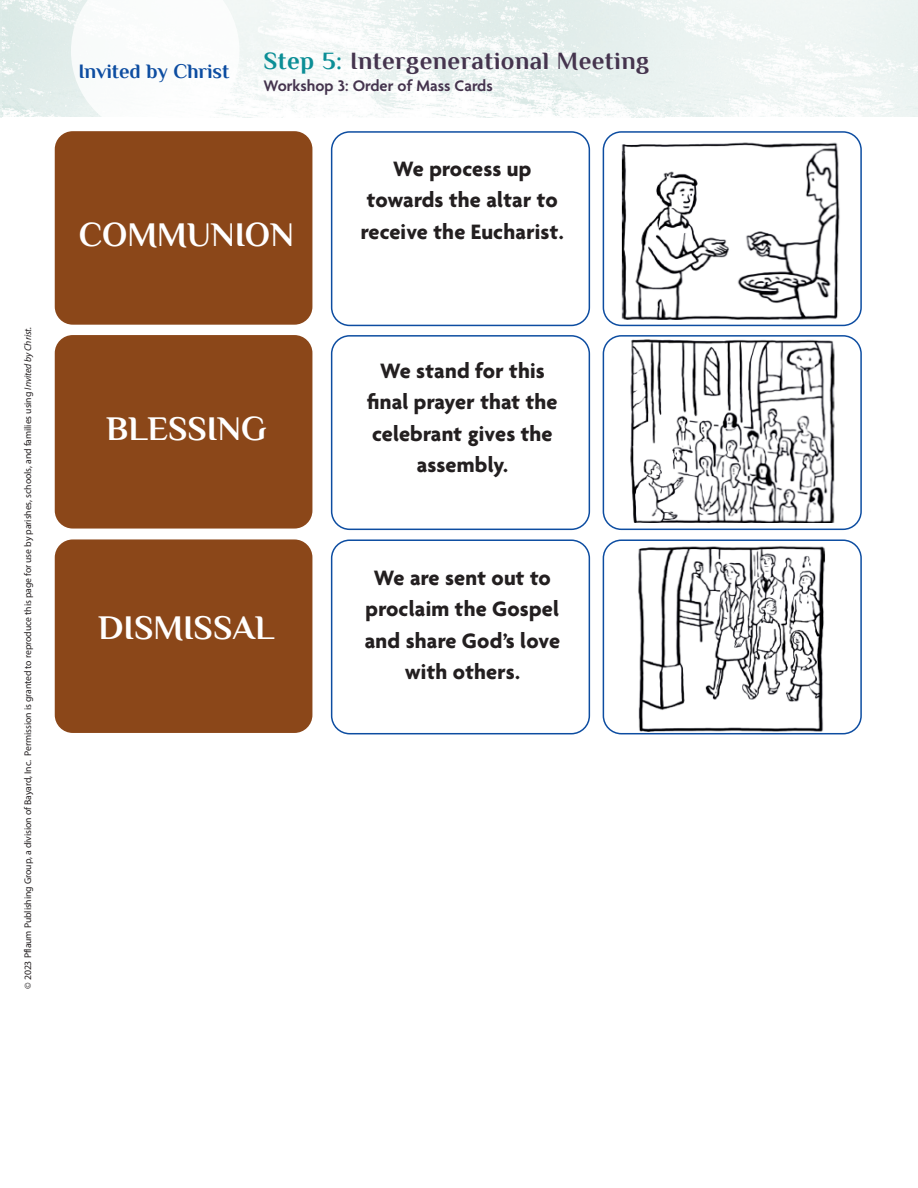
<style>
.page{position:relative;width:918px;height:1188px;background:#fff}
.page>*{position:absolute;margin:0;border:0;box-sizing:border-box;transform-origin:0 0}
.para{font:700 34.5px "Philosopher";color:#fff}
.Sub_A{font:700 24.9px "Philosopher";letter-spacing:.02em;color:#45344e}
.para-2{font:700 22.5px/31.5px "Agenda";letter-spacing:.01em;color:#231f20;text-align:center}
.Sub_A-2{font:700 20.55px "Philosopher";color:#0d4da1}
.Sub_A-3{font:600 16.5px "Agenda";color:#45344e}
.t1{font:9.75px "Myriad Pro";letter-spacing:-.01em;color:#231f20}
.s1{font-style:italic}
.s2{color:#0b8e96}
</style>
<div class="page">
<img style="left:1px;top:0;width:917px;height:118px">
<div style="left:665px;top:117px;width:253px;height:69px;background:#fff"></div>
<svg style="left:71px;top:0;width:168px;height:118px"></svg>
<div style="left:0;top:117px;width:158px;height:108px;background:#fff"></div>
<div style="left:55px;top:131px;width:257px;height:194px;background:#8b4719;border-radius:18px"></div>
<div style="left:331px;top:131px;width:259px;height:195px;border:2px solid #0d4da1;border-radius:18px"></div>
<div style="left:603px;top:131px;width:259px;height:195px;border:2px solid #0d4da1;border-radius:18px"></div>
<div style="left:55px;top:335px;width:257px;height:194px;background:#8b4719;border-radius:18px"></div>
<div style="left:331px;top:335px;width:259px;height:195px;border:2px solid #0d4da1;border-radius:18px"></div>
<div style="left:603px;top:335px;width:259px;height:195px;border:2px solid #0d4da1;border-radius:18px"></div>
<div style="left:55px;top:539px;width:257px;height:194px;background:#8b4719;border-radius:18px"></div>
<div style="left:331px;top:539px;width:259px;height:195px;border:2px solid #0d4da1;border-radius:18px"></div>
<div style="left:603px;top:539px;width:259px;height:195px;border:2px solid #0d4da1;border-radius:18px"></div>
<img style="left:630px;top:339px;width:205px;height:184px">
<img style="left:624px;top:546px;width:213px;height:186px">
<img style="left:621px;top:142px;width:219px;height:178px">
<p class="t1" style="left:22px;top:989px;width:664px;rotate:-90deg">© 2023 Pflaum Publishing Group, a division of Bayard, Inc. Permission is granted to reproduce this page for use by parishes, schools, and families using <span class="s1">Invited by Christ.</span></p>
<p class="Sub_A-2" style="left:78px;top:60px;width:153px">Invited by Christ</p>
<p class="Sub_A" style="left:263px;top:48px;width:387px"><span class="s2">Step 5:</span> Intergenerational Meeting</p>
<p class="Sub_A-3" style="left:263px;top:77px;width:231px">Workshop 3: Order of Mass Cards</p>
<p class="para" style="left:79px;top:216px;width:217px">COMMUNION</p>
<p class="para" style="left:106px;top:410px;width:162px">BLESSING</p>
<p class="para" style="left:98px;top:609px;width:178px">DISMISSAL</p>
<p class="para-2" style="left:361px;top:154px;width:205px">We process up towards the altar to receive the Eucharist.</p>
<p class="para-2" style="left:367px;top:356px;width:192px">We stand for this final prayer that the celebrant gives the assembly.</p>
<p class="para-2" style="left:365px;top:563px;width:197px">We are sent out to proclaim the Gospel and share God’s love with others.</p>
</div>
